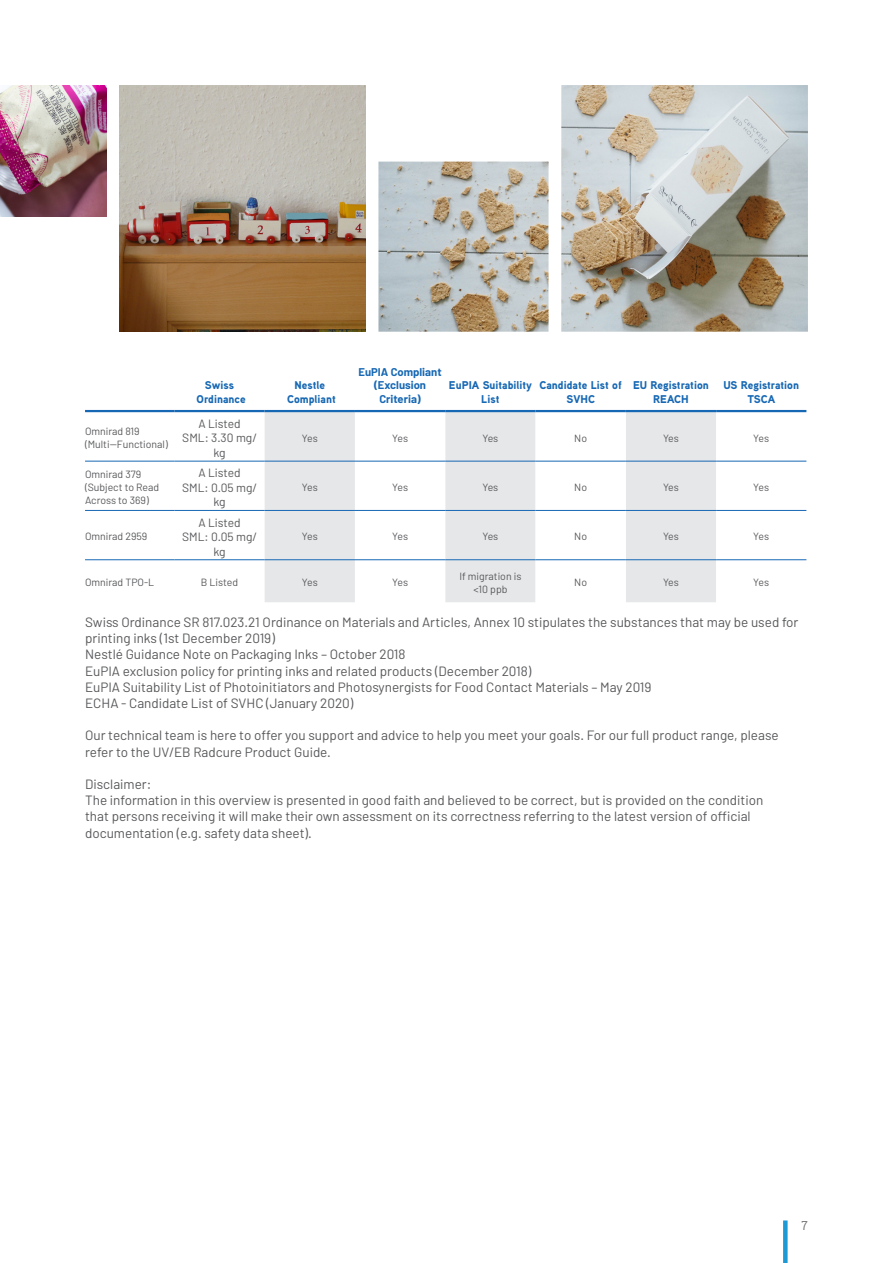
<style>
.page{position:relative;width:893px;height:1263px;background:#fff}
.page>*{position:absolute;margin:0;border:0;box-sizing:border-box;transform-origin:0 0}
._0_discaimer{font:13.5px/16.2px "Barlow";color:#57585a}
.Testo_introduzione{font:13.5px/16.2px "Barlow";color:#57585a}
.t1{font:12.75px "Aaux Pro OT";color:#6c6d70}
.Testo_tabelle_sx{font:12px/14.4px "Barlow";color:#57585a;text-align:center}
._0_intestazione_azzu{font:900 11.25px/13.5px "Aaux Pro OT";color:#1768b4;text-align:center}
._0_intestazione_azzu-2{font:700 11.25px/13.5px "Barlow";color:#1768b4;text-align:center}
.Testo_tabelle_sx-2{font:10.5px/12.6px "Barlow";color:#57585a}
</style>
<div class="page">
<div style="left:265px;top:412px;width:90px;height:190px;background:#e6e7e9"></div>
<svg style="left:355px;top:412px;width:451px;height:190px"></svg>
<hr style="left:174px;top:410px;width:91px;height:2px;background:#1768b4">
<hr style="left:265px;top:410px;width:90px;height:2px;background:#1768b4">
<hr style="left:355px;top:410px;width:90px;height:2px;background:#1768b4">
<hr style="left:445px;top:410px;width:90px;height:2px;background:#1768b4">
<hr style="left:535px;top:410px;width:91px;height:2px;background:#1768b4">
<hr style="left:626px;top:410px;width:90px;height:2px;background:#1768b4">
<hr style="left:716px;top:410px;width:90px;height:2px;background:#1768b4">
<hr style="left:85px;top:461px;width:89px;height:1px;background:#1768b4">
<hr style="left:174px;top:461px;width:91px;height:1px;background:#1768b4">
<hr style="left:265px;top:461px;width:90px;height:1px;background:#1768b4">
<hr style="left:355px;top:461px;width:90px;height:1px;background:#1768b4">
<hr style="left:445px;top:461px;width:90px;height:1px;background:#1768b4">
<hr style="left:535px;top:461px;width:91px;height:1px;background:#1768b4">
<hr style="left:626px;top:461px;width:90px;height:1px;background:#1768b4">
<hr style="left:716px;top:461px;width:90px;height:1px;background:#1768b4">
<hr style="left:85px;top:510px;width:89px;height:1px;background:#1768b4">
<hr style="left:174px;top:510px;width:91px;height:1px;background:#1768b4">
<hr style="left:265px;top:510px;width:90px;height:1px;background:#1768b4">
<hr style="left:355px;top:510px;width:90px;height:1px;background:#1768b4">
<hr style="left:445px;top:510px;width:90px;height:1px;background:#1768b4">
<hr style="left:535px;top:510px;width:91px;height:1px;background:#1768b4">
<hr style="left:626px;top:510px;width:90px;height:1px;background:#1768b4">
<hr style="left:716px;top:510px;width:90px;height:1px;background:#1768b4">
<hr style="left:85px;top:559px;width:89px;height:1px;background:#1768b4">
<hr style="left:174px;top:559px;width:91px;height:1px;background:#1768b4">
<hr style="left:265px;top:559px;width:90px;height:1px;background:#1768b4">
<hr style="left:355px;top:559px;width:90px;height:1px;background:#1768b4">
<hr style="left:445px;top:559px;width:90px;height:1px;background:#1768b4">
<hr style="left:535px;top:559px;width:91px;height:1px;background:#1768b4">
<hr style="left:626px;top:559px;width:90px;height:1px;background:#1768b4">
<hr style="left:716px;top:559px;width:90px;height:1px;background:#1768b4">
<hr style="left:85px;top:410px;width:89px;height:2px;background:#1768b4">
<img style="left:378px;top:85px;width:430px;height:247px">
<img style="left:0;top:85px;width:106px;height:132px">
<img style="left:119px;top:85px;width:247px;height:247px">
<div style="left:783px;top:1220px;width:5px;height:43px;background:#1d99d6"></div>
<p class="_0_intestazione_azzu" style="left:197px;top:378px;width:51px">Swiss<br>Ordinance</p>
<p class="_0_intestazione_azzu" style="left:287px;top:378px;width:50px">Nestle<br>Compliant</p>
<p class="_0_intestazione_azzu-2" style="left:359px;top:365px;width:85px">EuPIA Compliant (Exclusion<br>Criteria)</p>
<p class="_0_intestazione_azzu" style="left:449px;top:378px;width:85px">EuPIA Suitability<br>List</p>
<p class="_0_intestazione_azzu" style="left:539px;top:378px;width:84px">Candidate List of<br>SVHC</p>
<p class="_0_intestazione_azzu" style="left:633px;top:378px;width:77px">EU Registration<br>REACH</p>
<p class="_0_intestazione_azzu" style="left:723px;top:378px;width:77px">US Registration<br>TSCA</p>
<p class="Testo_tabelle_sx-2" style="left:85px;top:425px;width:84px">Omnirad 819 (Multi--Functional)</p>
<p class="Testo_tabelle_sx" style="left:182px;top:416px;width:76px">A Listed<br>SML: 3.30 mg/ kg</p>
<p class="Testo_tabelle_sx-2" style="left:85px;top:468px;width:76px">Omnirad 379 (Subject to Read<br>Across to 369)</p>
<p class="Testo_tabelle_sx" style="left:182px;top:466px;width:76px">A Listed<br>SML: 0.05 mg/ kg</p>
<p class="Testo_tabelle_sx-2" style="left:85px;top:530px;width:64px">Omnirad 2959</p>
<p class="Testo_tabelle_sx" style="left:182px;top:515px;width:76px">A Listed<br>SML: 0.05 mg/ kg</p>
<p class="Testo_tabelle_sx-2" style="left:302px;top:431px;width:17px">Yes</p>
<p class="Testo_tabelle_sx-2" style="left:392px;top:431px;width:17px">Yes</p>
<p class="Testo_tabelle_sx-2" style="left:482px;top:431px;width:17px">Yes</p>
<p class="Testo_tabelle_sx-2" style="left:574px;top:431px;width:14px">No</p>
<p class="Testo_tabelle_sx-2" style="left:663px;top:431px;width:17px">Yes</p>
<p class="Testo_tabelle_sx-2" style="left:753px;top:431px;width:17px">Yes</p>
<p class="Testo_tabelle_sx-2" style="left:302px;top:481px;width:17px">Yes</p>
<p class="Testo_tabelle_sx-2" style="left:392px;top:481px;width:17px">Yes</p>
<p class="Testo_tabelle_sx-2" style="left:482px;top:481px;width:17px">Yes</p>
<p class="Testo_tabelle_sx-2" style="left:574px;top:481px;width:14px">No</p>
<p class="Testo_tabelle_sx-2" style="left:663px;top:481px;width:17px">Yes</p>
<p class="Testo_tabelle_sx-2" style="left:753px;top:481px;width:17px">Yes</p>
<p class="Testo_tabelle_sx-2" style="left:302px;top:530px;width:17px">Yes</p>
<p class="Testo_tabelle_sx-2" style="left:392px;top:530px;width:17px">Yes</p>
<p class="Testo_tabelle_sx-2" style="left:482px;top:530px;width:17px">Yes</p>
<p class="Testo_tabelle_sx-2" style="left:574px;top:530px;width:14px">No</p>
<p class="Testo_tabelle_sx-2" style="left:663px;top:530px;width:17px">Yes</p>
<p class="Testo_tabelle_sx-2" style="left:753px;top:530px;width:17px">Yes</p>
<p class="Testo_tabelle_sx-2" style="left:85px;top:576px;width:71px">Omnirad TPO-L</p>
<p class="Testo_tabelle_sx-2" style="left:201px;top:576px;width:39px">B Listed</p>
<p class="Testo_tabelle_sx-2" style="left:302px;top:576px;width:17px">Yes</p>
<p class="Testo_tabelle_sx-2" style="left:392px;top:576px;width:17px">Yes</p>
<p class="Testo_tabelle_sx-2" style="left:459px;top:570px;width:64px;text-align:center">If migration is &lt;10 ppb</p>
<p class="Testo_tabelle_sx-2" style="left:574px;top:576px;width:14px">No</p>
<p class="Testo_tabelle_sx-2" style="left:663px;top:576px;width:17px">Yes</p>
<p class="Testo_tabelle_sx-2" style="left:753px;top:576px;width:17px">Yes</p>
<p class="_0_discaimer" style="left:85px;top:614px;width:715px">Swiss Ordinance SR 817.023.21 Ordinance on Materials and Articles, Annex 10 stipulates the substances that may be used for printing inks (1st December 2019)</p>
<p class="_0_discaimer" style="left:85px;top:646px;width:322px">Nestlé Guidance Note on Packaging Inks – October 2018</p>
<p class="_0_discaimer" style="left:85px;top:662px;width:448px">EuPIA exclusion policy for printing inks and related products (December 2018)</p>
<p class="_0_discaimer" style="left:85px;top:678px;width:568px">EuPIA Suitability List of Photoinitiators and Photosynergists for Food Contact Materials – May 2019</p>
<p class="_0_discaimer" style="left:85px;top:695px;width:270px">ECHA - Candidate List of SVHC (January 2020)</p>
<p class="Testo_introduzione" style="left:85px;top:727px;width:695px">Our technical team is here to offer you support and advice to help you meet your goals. For our full product range, please refer to the UV/EB Radcure Product Guide.</p>
<p class="_0_discaimer" style="left:85px;top:776px;width:68px">Disclaimer:</p>
<p class="_0_discaimer" style="left:85px;top:792px;width:680px">The information in this overview is presented in good faith and believed to be correct, but is provided on the condition that persons receiving it will make their own assessment on its correctness referring to the latest version of official documentation (e.g. safety data sheet).</p>
<p class="t1" style="left:801px;top:1218px;width:8px">7</p>
</div>
